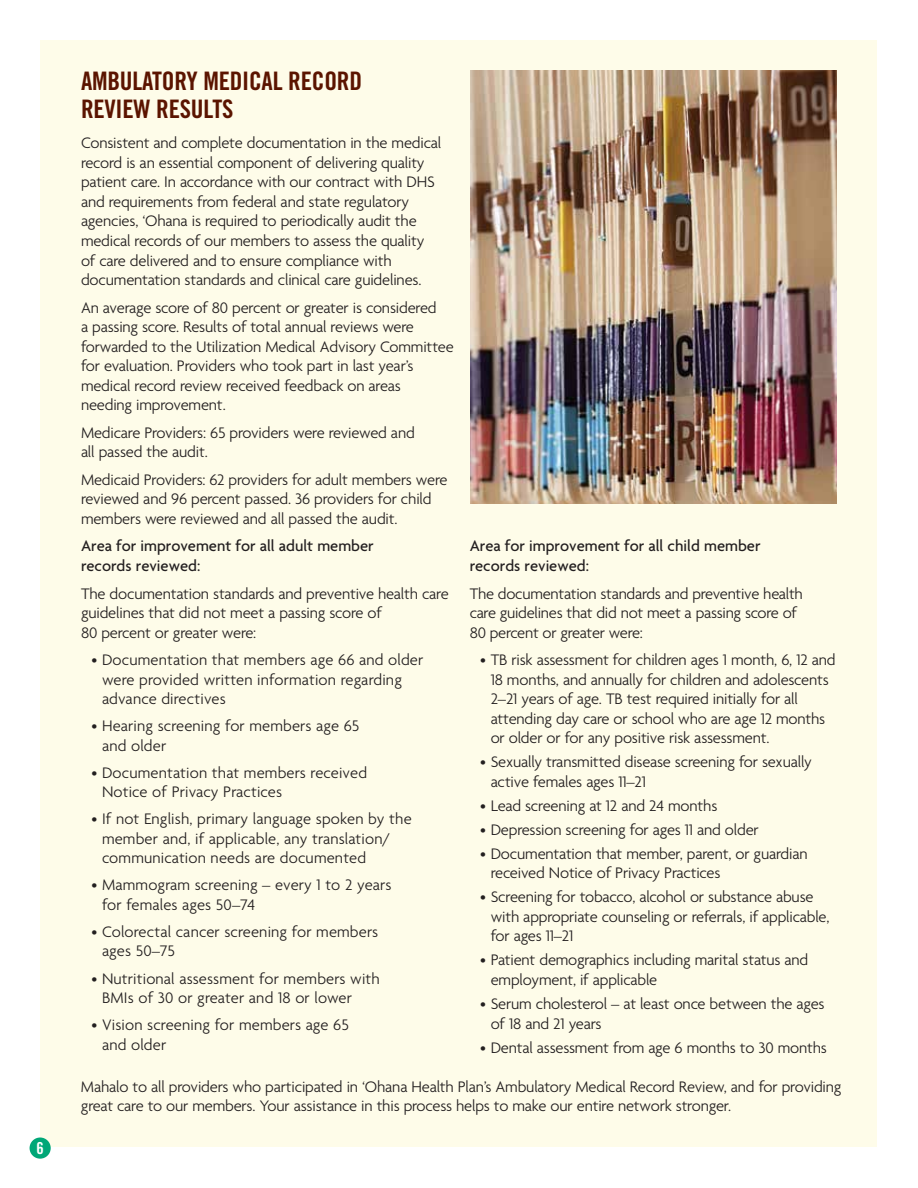
<style>
.page{position:relative;width:918px;height:1188px;background:#fff}
.page>*{position:absolute;margin:0;border:0;box-sizing:border-box;transform-origin:0 0}
.t1{font:25.5px/28.5px "Trade Gothic Bold Cond Twenty";letter-spacing:-.01em;color:#5b1400}
.t2{font:300 16.5px/19.5px "Agenda";letter-spacing:-.01em;color:#231f20}
.t3{font:300 16.5px/19.5px "Agenda";letter-spacing:.01em;color:#231f20}
.t4{font:500 16.5px/19.5px "Agenda";color:#231f20}
.t5{font:16.5px "Trade Gothic Bold Cond Twenty";color:#fff}
</style>
<div class="page">
<div style="left:40px;top:40px;width:838px;height:1108px;background:#fefce9"></div>
<img style="left:471px;top:70px;width:366px;height:433px">
<div style="left:30px;top:1138px;width:21px;height:21px;background:#00a777;border-radius:50%"></div>
<p class="t5" style="left:37px;top:1138px;width:9px">6</p>
<h1 class="t1" style="left:81px;top:66px;width:283px">AMBULATORY MEDICAL RECORD<br>REVIEW RESULTS</h1>
<p class="t2" style="left:81px;top:133px;width:362px">Consistent and complete documentation in the medical record is an essential component of delivering quality patient care. In accordance with our contract with DHS and requirements from federal and state regulatory agencies, ‘Ohana is required to periodically audit the medical records of our members to assess the quality of care delivered and to ensure compliance with documentation standards and clinical care guidelines.</p>
<p class="t2" style="left:81px;top:297px;width:374px">An average score of 80 percent or greater is considered<br>a passing score. Results of total annual reviews were forwarded to the Utilization Medical Advisory Committee for evaluation. Providers who took part in last year’s medical record review received feedback on areas needing improvement.</p>
<p class="t2" style="left:81px;top:422px;width:335px">Medicare Providers: 65 providers were reviewed and all passed the audit.</p>
<p class="t2" style="left:81px;top:470px;width:368px">Medicaid Providers: 62 providers for adult members were reviewed and 96 percent passed. 36 providers for child members were reviewed and all passed the audit.</p>
<p class="t4" style="left:81px;top:536px;width:294px">Area for improvement for all adult member records reviewed:</p>
<p class="t2" style="left:81px;top:583px;width:369px">The documentation standards and preventive health care guidelines that did not meet a passing score of<br>80 percent or greater were:</p>
<p class="t3" style="left:102px;top:650px;width:323px;text-indent:-10px">• Documentation that members age 66 and older were provided written information regarding advance directives</p>
<p class="t3" style="left:102px;top:716px;width:259px;text-indent:-10px">• Hearing screening for members age 65 and older</p>
<p class="t3" style="left:102px;top:762px;width:267px;text-indent:-10px">• Documentation that members received<br>Notice of Privacy Practices</p>
<p class="t3" style="left:102px;top:809px;width:311px;text-indent:-10px">• If not English, primary language spoken by the member and, if applicable, any translation/ communication needs are documented</p>
<p class="t3" style="left:102px;top:875px;width:291px;text-indent:-10px">• Mammogram screening – every 1 to 2 years for females ages 50–74</p>
<p class="t3" style="left:102px;top:922px;width:278px;text-indent:-10px">• Colorectal cancer screening for members ages 50–75</p>
<p class="t3" style="left:102px;top:968px;width:279px;text-indent:-10px">• Nutritional assessment for members with<br>BMIs of 30 or greater and 18 or lower</p>
<p class="t3" style="left:102px;top:1015px;width:249px;text-indent:-10px">• Vision screening for members age 65 and older</p>
<p class="t4" style="left:470px;top:536px;width:292px">Area for improvement for all child member records reviewed:</p>
<p class="t2" style="left:470px;top:583px;width:335px">The documentation standards and preventive health care guidelines that did not meet a passing score of<br>80 percent or greater were:</p>
<p class="t2" style="left:491px;top:650px;width:346px;text-indent:-10px">• TB risk assessment for children ages 1 month, 6, 12 and 18 months, and annually for children and adolescents 2–21 years of age. TB test required initially for all attending day care or school who are age 12 months or older or for any positive risk assessment.</p>
<p class="t2" style="left:491px;top:752px;width:323px;text-indent:-10px">• Sexually transmitted disease screening for sexually active females ages 11–21</p>
<p class="t2" style="left:480px;top:795px;width:239px">• Lead screening at 12 and 24 months</p>
<p class="t2" style="left:480px;top:820px;width:280px">• Depression screening for ages 11 and older</p>
<p class="t2" style="left:491px;top:844px;width:318px;text-indent:-10px">• Documentation that member, parent, or guardian received Notice of Privacy Practices</p>
<p class="t2" style="left:491px;top:887px;width:340px;text-indent:-10px">• Screening for tobacco, alcohol or substance abuse with appropriate counseling or referrals, if applicable, for ages 11–21</p>
<p class="t2" style="left:491px;top:950px;width:319px;text-indent:-10px">• Patient demographics including marital status and employment, if applicable</p>
<p class="t2" style="left:491px;top:994px;width:335px;text-indent:-10px">• Serum cholesterol – at least once between the ages of 18 and 21 years</p>
<p class="t2" style="left:480px;top:1037px;width:348px">• Dental assessment from age 6 months to 30 months</p>
<p class="t2" style="left:81px;top:1076px;width:762px">Mahalo to all providers who participated in ‘Ohana Health Plan’s Ambulatory Medical Record Review, and for providing great care to our members. Your assistance in this process helps to make our entire network stronger.</p>
</div>
